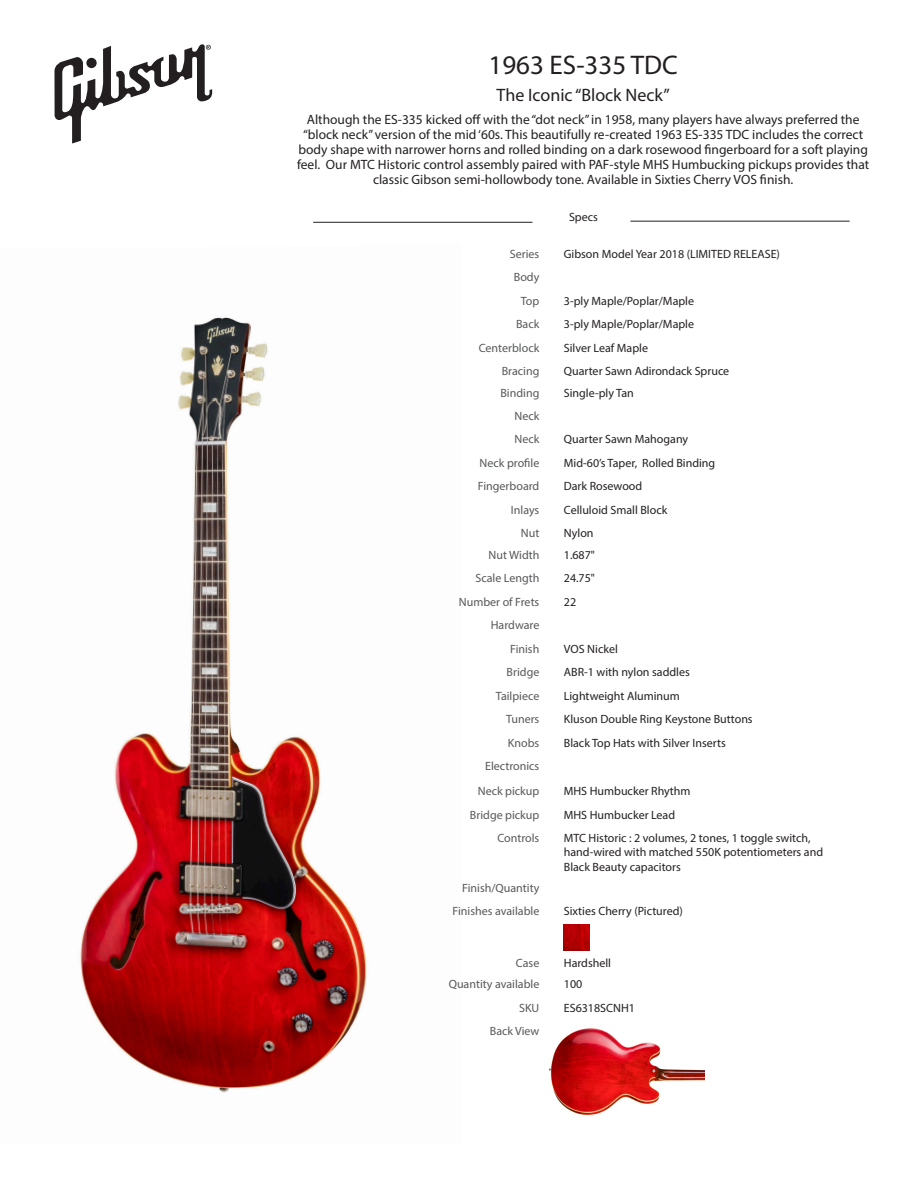
<style>
.page{position:relative;width:918px;height:1188px;background:#fff}
.page>*{position:absolute;margin:0;border:0;box-sizing:border-box;transform-origin:0 0}
.t1{font:27px "Myriad Pro";color:#231f20}
.t2{font:18px "Myriad Pro";color:#231f20}
.t3{font:13.5px/15px "Myriad Pro";color:#231f20;text-align:center}
.t4{font:12px "Myriad Pro";color:#231f20}
.t5{font:12px "Myriad Pro";color:#57585a}
</style>
<div class="page">
<img style="left:80px;top:317px;width:287px;height:776px">
<svg style="left:55px;top:44px;width:157px;height:100px"></svg>
<hr style="left:630px;top:221px;width:220px;height:1px;background:#231f20">
<hr style="left:313px;top:222px;width:219px;height:1px;background:#231f20">
<img style="left:549px;top:1028px;width:156px;height:88px">
<img style="left:563px;top:924px;width:27px;height:27px">
<p class="t1" style="left:489px;top:49px;width:191px">1963 ES-335 TDC</p>
<p class="t2" style="left:497px;top:84px;width:175px">The Iconic “Block Neck”</p>
<p class="t3" style="left:297px;top:112px;width:574px">Although the ES-335 kicked off with the “dot neck” in 1958, many players have always preferred the “block neck” version of the mid ‘60s. This beautifully re-created 1963 ES-335 TDC includes the correct body shape with narrower horns and rolled binding on a dark rosewood fingerboard for a soft playing feel. Our MTC Historic control assembly paired with PAF-style MHS Humbucking pickups provides that classic Gibson semi-hollowbody tone. Available in Sixties Cherry VOS finish.</p>
<p class="t4" style="left:569px;top:210px;width:30px">Specs</p>
<p class="t5" style="left:510px;top:247px;width:31px">Series</p>
<p class="t4" style="left:564px;top:247px;width:218px">Gibson Model Year 2018 (LIMITED RELEASE)</p>
<p class="t5" style="left:514px;top:270px;width:27px">Body</p>
<p class="t5" style="left:521px;top:293px;width:20px">Top</p>
<p class="t4" style="left:564px;top:293px;width:132px">3-ply Maple/Poplar/Maple</p>
<p class="t5" style="left:516px;top:317px;width:25px">Back</p>
<p class="t4" style="left:564px;top:317px;width:132px">3-ply Maple/Poplar/Maple</p>
<p class="t5" style="left:479px;top:340px;width:62px">Centerblock</p>
<p class="t4" style="left:564px;top:340px;width:86px">Silver Leaf Maple</p>
<p class="t5" style="left:502px;top:364px;width:39px">Bracing</p>
<p class="t4" style="left:564px;top:364px;width:167px">Quarter Sawn Adirondack Spruce</p>
<p class="t5" style="left:500px;top:385px;width:40px">Binding</p>
<p class="t4" style="left:564px;top:385px;width:71px">Single-ply Tan</p>
<p class="t5" style="left:514px;top:409px;width:26px">Neck</p>
<p class="t5" style="left:514px;top:432px;width:26px">Neck</p>
<p class="t4" style="left:564px;top:432px;width:126px">Quarter Sawn Mahogany</p>
<p class="t5" style="left:480px;top:455px;width:61px">Neck profile</p>
<p class="t4" style="left:564px;top:455px;width:153px">Mid-60’s Taper, Rolled Binding</p>
<p class="t5" style="left:478px;top:479px;width:63px">Fingerboard</p>
<p class="t4" style="left:564px;top:479px;width:80px">Dark Rosewood</p>
<p class="t5" style="left:511px;top:502px;width:30px">Inlays</p>
<p class="t4" style="left:564px;top:502px;width:105px">Celluloid Small Block</p>
<p class="t5" style="left:521px;top:526px;width:20px">Nut</p>
<p class="t4" style="left:564px;top:526px;width:31px">Nylon</p>
<p class="t5" style="left:489px;top:547px;width:52px">Nut Width</p>
<p class="t4" style="left:564px;top:547px;width:33px">1.687"</p>
<p class="t5" style="left:475px;top:571px;width:66px">Scale Length</p>
<p class="t4" style="left:564px;top:571px;width:33px">24.75"</p>
<p class="t5" style="left:459px;top:594px;width:82px">Number of Frets</p>
<p class="t4" style="left:564px;top:594px;width:14px">22</p>
<p class="t5" style="left:491px;top:618px;width:50px">Hardware</p>
<p class="t5" style="left:510px;top:641px;width:31px">Finish</p>
<p class="t4" style="left:564px;top:641px;width:56px">VOS Nickel</p>
<p class="t5" style="left:507px;top:665px;width:34px">Bridge</p>
<p class="t4" style="left:564px;top:665px;width:127px">ABR-1 with nylon saddles</p>
<p class="t5" style="left:496px;top:688px;width:45px">Tailpiece</p>
<p class="t4" style="left:564px;top:688px;width:118px">Lightweight Aluminum</p>
<p class="t5" style="left:506px;top:712px;width:35px">Tuners</p>
<p class="t4" style="left:564px;top:712px;width:190px">Kluson Double Ring Keystone Buttons</p>
<p class="t5" style="left:508px;top:735px;width:33px">Knobs</p>
<p class="t4" style="left:564px;top:735px;width:163px">Black Top Hats with Silver Inserts</p>
<p class="t5" style="left:485px;top:759px;width:56px">Electronics</p>
<p class="t5" style="left:478px;top:784px;width:63px">Neck pickup</p>
<p class="t4" style="left:564px;top:784px;width:128px">MHS Humbucker Rhythm</p>
<p class="t5" style="left:470px;top:807px;width:71px">Bridge pickup</p>
<p class="t4" style="left:564px;top:807px;width:113px">MHS Humbucker Lead</p>
<p class="t5" style="left:497px;top:831px;width:43px">Controls</p>
<p class="t4" style="left:564px;top:831px;width:248px">MTC Historic : 2 volumes, 2 tones, 1 toggle switch,</p>
<p class="t4" style="left:564px;top:845px;width:261px">hand-wired with matched 550K potentiometers and</p>
<p class="t4" style="left:564px;top:859px;width:119px">Black Beauty capacitors</p>
<p class="t5" style="left:462px;top:880px;width:79px">Finish/Quantity</p>
<p class="t5" style="left:453px;top:904px;width:88px">Finishes available</p>
<p class="t4" style="left:564px;top:904px;width:121px">Sixties Cherry (Pictured)</p>
<p class="t5" style="left:516px;top:956px;width:25px">Case</p>
<p class="t4" style="left:564px;top:956px;width:49px">Hardshell</p>
<p class="t5" style="left:449px;top:977px;width:92px">Quantity available</p>
<p class="t4" style="left:564px;top:977px;width:20px">100</p>
<p class="t5" style="left:519px;top:1000px;width:22px">SKU</p>
<p class="t4" style="left:564px;top:1000px;width:73px">ES6318SCNH1</p>
<p class="t5" style="left:490px;top:1024px;width:51px">Back View</p>
</div>
